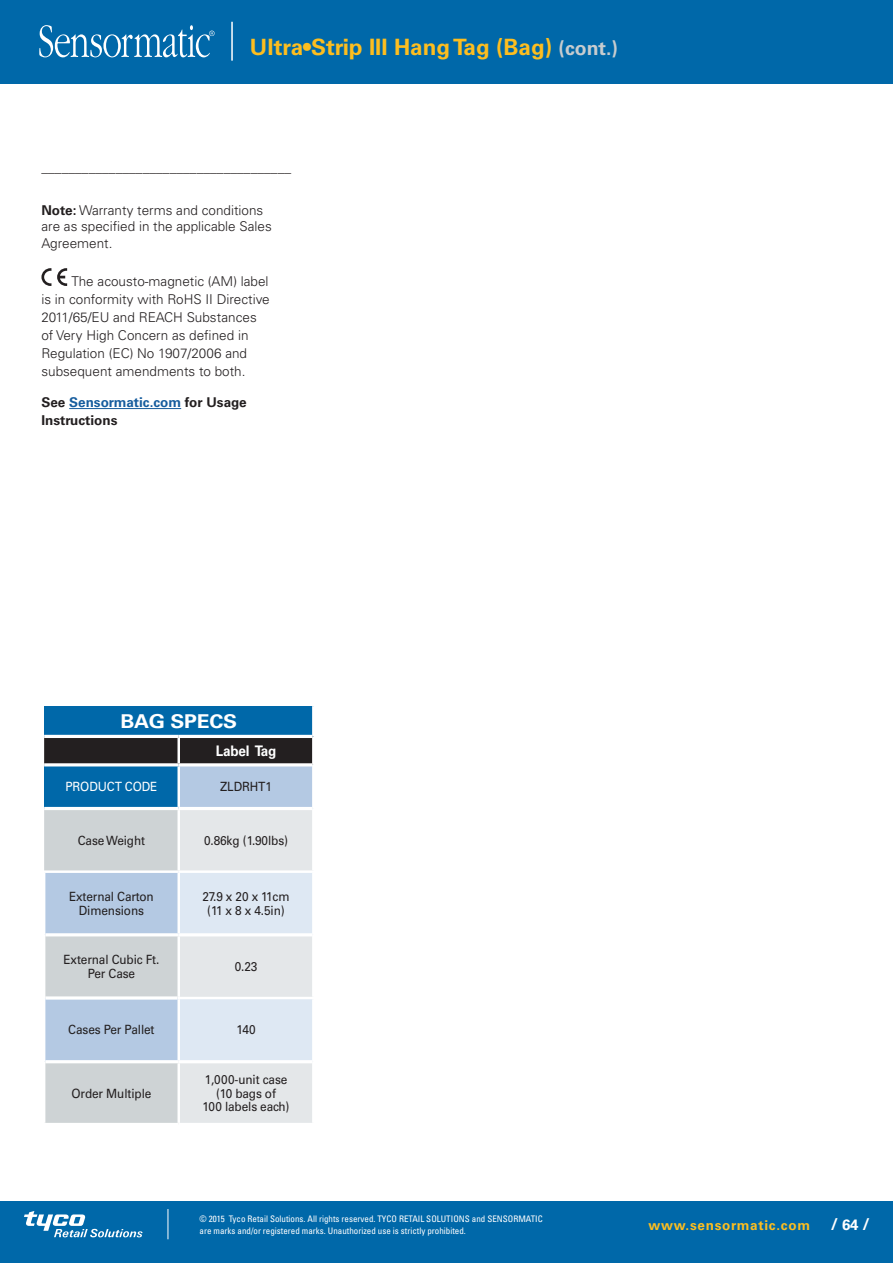
<style>
.page{position:relative;width:893px;height:1263px;background:#fff}
.page>*{position:absolute;margin:0;border:0;box-sizing:border-box;transform-origin:0 0}
.t1{font:700 22.5px "Univers LT Std";color:#fdbe1f}
.t2{font:700 19.05px "Univers LT Std";letter-spacing:-.01em;color:#fff;scale:1.1 1}
.t3{font:700 16.5px "Univers LT Std";color:#fff}
.t4{font:700 14.55px "Univers LT Std";letter-spacing:-.01em;color:#fff;scale:.93 1}
.t5{font:300 13.5px/18px "Univers LT Std";color:#231f20}
.t6{font:700 13.5px/18px "Univers LT Std";color:#231f20}
.t7{font:700 13.5px "Univers LT Std";letter-spacing:.055em;color:#fdbe1f}
.t8{font:12.75px/13.5px "Univers LT Std";letter-spacing:-.01em;color:#231f20;text-align:center;scale:.93 1}
.t9{font:12.75px "Univers LT Std";letter-spacing:-.01em;color:#fff;scale:.93 1}
.t10{font:condensed 9px/12px "Univers LT Std";color:#fff}
.s1{font-size:19.5px;color:#c7cccf}
.s2{font-weight:700}
.s3{color:#175d9e}
.s4{font-size:15px}
</style>
<div class="page">
<div style="left:0;top:1201px;width:893px;height:62px;background:#0068a9"></div>
<svg style="left:24px;top:1211px;width:118px;height:26px"></svg>
<hr style="left:168px;top:1209px;width:1px;height:30px;background:#fff">
<div style="left:0;top:0;width:893px;height:83px;background:#0068a9"></div>
<svg style="left:39px;top:25px;width:176px;height:32px"></svg>
<hr style="left:231px;top:22px;width:2px;height:39px;background:#fff">
<hr style="left:69px;top:408px;width:112px;height:1px;background:#175d9e">
<svg style="left:41px;top:268px;width:10px;height:18px"></svg>
<svg style="left:57px;top:268px;width:10px;height:18px"></svg>
<div style="left:44px;top:706px;width:269px;height:30px;background:#0068a9"></div>
<div style="left:44px;top:738px;width:268px;height:25px;background:#231f20"></div>
<svg style="left:44px;top:766px;width:268px;height:41px"></svg>
<svg style="left:44px;top:810px;width:268px;height:313px"></svg>
<hr style="left:312px;top:706px;width:3px;height:30px;background:#fff">
<hr style="left:178px;top:738px;width:2px;height:25px;background:#fff">
<hr style="left:44px;top:735px;width:135px;height:3px;background:#fff">
<hr style="left:179px;top:735px;width:133px;height:3px;background:#fff">
<hr style="left:179px;top:1060px;width:133px;height:3px;background:#fff">
<hr style="left:178px;top:810px;width:2px;height:60px;background:#fff">
<hr style="left:43px;top:998px;width:2px;height:64px;background:#fff">
<hr style="left:178px;top:999px;width:2px;height:61px;background:#fff">
<hr style="left:43px;top:1062px;width:2px;height:61px;background:#fff">
<hr style="left:45px;top:1060px;width:134px;height:3px;background:#fff">
<hr style="left:178px;top:1063px;width:2px;height:60px;background:#fff">
<hr style="left:178px;top:766px;width:2px;height:41px;background:#fff">
<hr style="left:43px;top:873px;width:2px;height:62px;background:#fff">
<hr style="left:43px;top:870px;width:136px;height:3px;background:#fff">
<hr style="left:43px;top:935px;width:2px;height:63px;background:#fff">
<hr style="left:45px;top:933px;width:134px;height:3px;background:#fff">
<hr style="left:45px;top:996px;width:133px;height:3px;background:#fff">
<hr style="left:178px;top:873px;width:2px;height:60px;background:#fff">
<hr style="left:179px;top:870px;width:136px;height:3px;background:#fff">
<hr style="left:178px;top:936px;width:2px;height:61px;background:#fff">
<hr style="left:179px;top:933px;width:133px;height:3px;background:#fff">
<hr style="left:178px;top:997px;width:137px;height:2px;background:#fff">
<h1 class="t1" style="left:250px;top:34px;width:370px">Ultra•Strip III Hang Tag (Bag) <span class="s1">(cont.)</span></h1>
<p class="t6" style="left:41px;top:159px;width:251px">_____________________________________</p>
<p class="t5" style="left:41px;top:202px;width:232px;line-height:16.5px"><span class="s2">Note:</span> Warranty terms and conditions are as specified in the applicable Sales<br>Agreement.</p>
<p class="t5" style="left:41px;top:272px;width:230px;text-indent:30px">The acousto-magnetic (AM) label is in conformity with RoHS II Directive 2011/65/EU and REACH Substances of Very High Concern as defined in Regulation (EC) No 1907/2006 and subsequent amendments to both.</p>
<p class="t6" style="left:41px;top:393px;width:207px">See <span class="s3">Sensormatic.com</span> for Usage<br>Instructions</p>
<h2 class="t2" style="left:120px;top:710px;width:108px">BAG SPECS</h2>
<p class="t4" style="left:216px;top:742px;width:67px">Label Tag</p>
<p class="t9" style="left:65px;top:779px;width:100px">PRODUCT CODE</p>
<p class="t8" style="left:220px;top:780px;width:57px">ZLDRHT1</p>
<p class="t8" style="left:78px;top:833px;width:74px">Case Weight</p>
<p class="t8" style="left:204px;top:833px;width:92px">0.86kg (1.90lbs)</p>
<p class="t8" style="left:69px;top:890px;width:93px">External Carton<br>Dimensions</p>
<p class="t8" style="left:203px;top:890px;width:95px">27.9 x 20 x 11cm (11 x 8 x 4.5in)</p>
<p class="t8" style="left:63px;top:953px;width:105px">External Cubic Ft.<br>Per Case</p>
<p class="t8" style="left:235px;top:960px;width:26px">0.23</p>
<p class="t8" style="left:68px;top:1023px;width:94px">Cases Per Pallet</p>
<p class="t8" style="left:237px;top:1023px;width:22px">140</p>
<p class="t8" style="left:71px;top:1086px;width:87px">Order Multiple</p>
<p class="t8" style="left:203px;top:1073px;width:95px">1,000-unit case (10 bags of<br>100 labels each)</p>
<p class="t10" style="left:199px;top:1213px;width:345px">© 2015 Tyco Retail Solutions. All rights reserved. TYCO RETAIL SOLUTIONS and SENSORMATIC are marks and/or registered marks. Unauthorized use is strictly prohibited.</p>
<p class="t7" style="left:648px;top:1217px;width:163px">www.sensormatic.com</p>
<p class="t3" style="left:831px;top:1214px;width:40px">/ <span class="s4">64</span> /</p>
</div>
